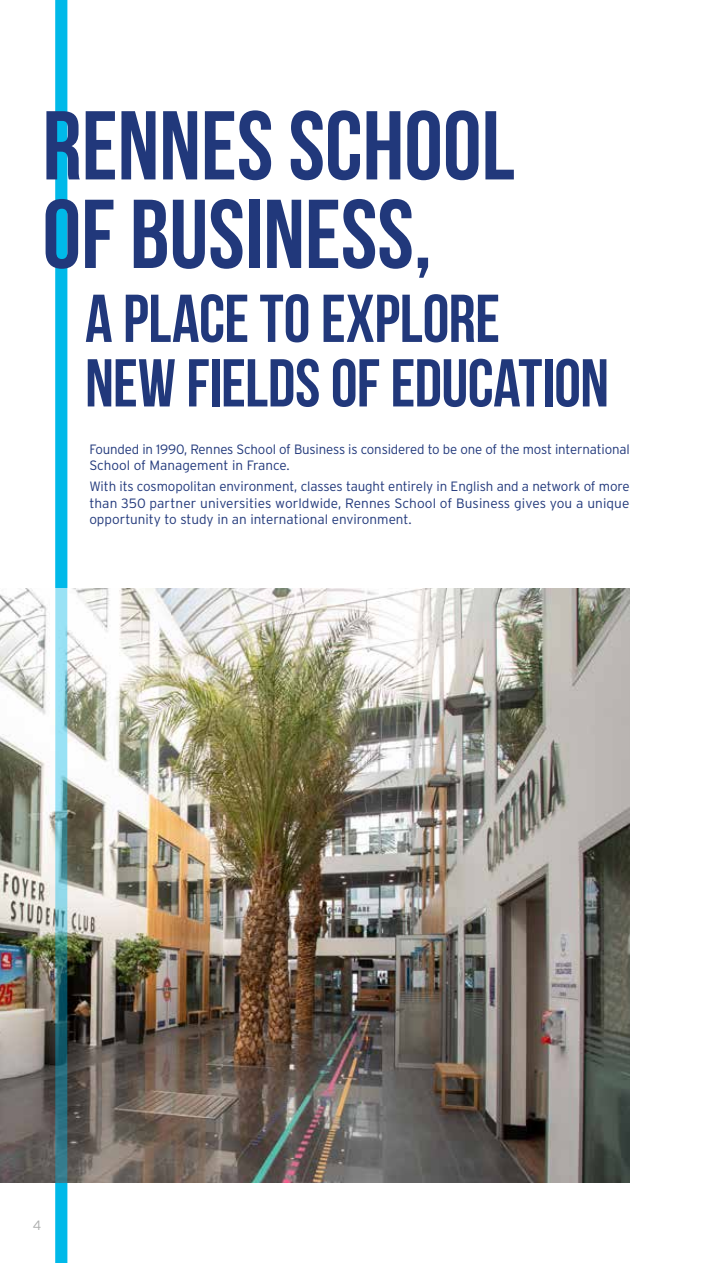
<style>
.page{position:relative;width:702px;height:1263px;background:#fff}
.page>*{position:absolute;margin:0;border:0;box-sizing:border-box;transform-origin:0 0}
.t1{font:700 97.5px/88.5px "Bebas Neue";color:#21387b}
.t2{font:700 67.5px/64.5px "Bebas Neue";letter-spacing:-.01em;color:#21387b}
.t3{font:300 13.5px/16.5px "Interstate";letter-spacing:-.01em;color:#21387b}
.t4{font:300 13.5px "Interstate";color:#abacac}
</style>
<div class="page">
<img style="left:0;top:589px;width:629px;height:594px">
<svg style="left:55px;top:0;width:12px;height:1263px;background:#37b2d1"></svg>
<h1 class="t1" style="left:43px;top:100px;width:473px">RENNES SCHOOL<br>OF BUSINESS,</h1>
<h2 class="t2" style="left:85px;top:286px;width:525px">A PLACE TO EXPLORE<br>NEW FIELDS OF EDUCATION</h2>
<p class="t3" style="left:89px;top:441px;width:542px">Founded in 1990, Rennes School of Business is considered to be one of the most international<br>School of Management in France.</p>
<p class="t3" style="left:89px;top:478px;width:542px;text-align:justify">With its cosmopolitan environment, classes taught entirely in English and a network of more than 350 partner universities worldwide, Rennes School of Business gives you a unique opportunity to study in an international environment.</p>
<p class="t4" style="left:33px;top:1218px;width:10px">4</p>
</div>
